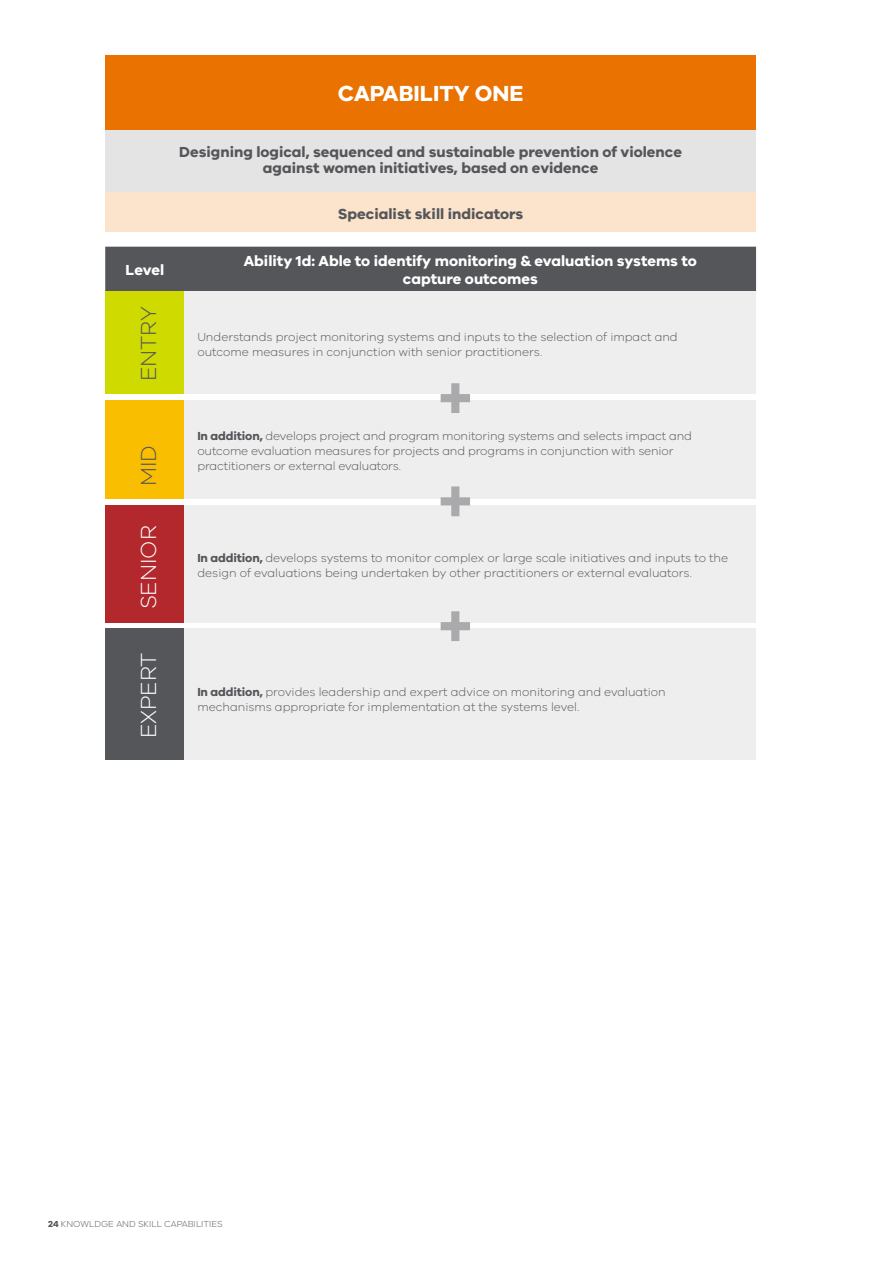
<style>
.page{position:relative;width:893px;height:1263px;background:#fff}
.page>*{position:absolute;margin:0;border:0;box-sizing:border-box;transform-origin:0 0}
.t1{font:700 22.5px "VIC";color:#fff}
.t2{font:300 22.5px "VIC";color:#fff}
.t3{font:300 22.5px "VIC";color:#55565a}
.t4{font:700 15px/16.5px "VIC";color:#55565a;text-align:center}
.t5{font:700 15px/18px "VIC";color:#fff;text-align:center}
.t6{font:300 12px/15px "VIC";color:#55565a}
.t7{font:300 9px "VIC";color:#55565a}
.s1{font-weight:700}
</style>
<div class="page">
<div style="left:105px;top:247px;width:651px;height:45px;background:#55565a"></div>
<div style="left:105px;top:292px;width:80px;height:102px;background:#cfdb00"></div>
<div style="left:185px;top:292px;width:571px;height:102px;background:#eee"></div>
<div style="left:105px;top:400px;width:80px;height:99px;background:#f9be00"></div>
<div style="left:185px;top:400px;width:571px;height:99px;background:#eee"></div>
<div style="left:105px;top:505px;width:80px;height:117px;background:#b3282d"></div>
<div style="left:185px;top:505px;width:571px;height:117px;background:#eee"></div>
<div style="left:105px;top:628px;width:80px;height:132px;background:#55565a"></div>
<div style="left:185px;top:628px;width:571px;height:132px;background:#eee"></div>
<svg style="left:441px;top:383px;width:29px;height:30px"></svg>
<svg style="left:441px;top:486px;width:29px;height:30px"></svg>
<svg style="left:441px;top:611px;width:29px;height:30px"></svg>
<div style="left:105px;top:55px;width:651px;height:75px;background:#ea7200"></div>
<div style="left:105px;top:130px;width:651px;height:62px;background:#e4e4e5"></div>
<div style="left:105px;top:192px;width:651px;height:40px;background:#fbe3cc"></div>
<h1 class="t1" style="left:338px;top:80px;width:187px">CAPABILITY ONE</h1>
<p class="t4" style="left:179px;top:143px;width:504px">Designing logical, sequenced and sustainable prevention of violence against women initiatives, based on evidence</p>
<p class="t4" style="left:338px;top:205px;width:187px">Specialist skill indicators</p>
<p class="t5" style="left:126px;top:261px;width:40px">Level</p>
<p class="t5" style="left:244px;top:252px;width:454px">Ability 1d: Able to identify monitoring &amp; evaluation systems to capture outcomes</p>
<h1 class="t3" style="left:135px;top:381px;width:77px;rotate:-90deg">ENTRY</h1>
<p class="t6" style="left:197px;top:329px;width:482px">Understands project monitoring systems and inputs to the selection of impact and outcome measures in conjunction with senior practitioners.</p>
<h1 class="t3" style="left:135px;top:486px;width:43px;rotate:-90deg">MID</h1>
<h1 class="t2" style="left:135px;top:609px;width:86px;rotate:-90deg">SENIOR</h1>
<h1 class="t2" style="left:135px;top:738px;width:87px;rotate:-90deg">EXPERT</h1>
<p class="t6" style="left:197px;top:428px;width:496px"><span class="s1">In addition,</span> develops project and program monitoring systems and selects impact and outcome evaluation measures for projects and programs in conjunction with senior practitioners or external evaluators.</p>
<p class="t6" style="left:197px;top:550px;width:532px"><span class="s1">In addition,</span> develops systems to monitor complex or large scale initiatives and inputs to the design of evaluations being undertaken by other practitioners or external evaluators.</p>
<p class="t6" style="left:197px;top:684px;width:470px"><span class="s1">In addition,</span> provides leadership and expert advice on monitoring and evaluation mechanisms appropriate for implementation at the systems level.</p>
<p class="t7" style="left:48px;top:1218px;width:176px"><span class="s1">24</span> KNOWLDGE AND SKILL CAPABILITIES</p>
</div>
